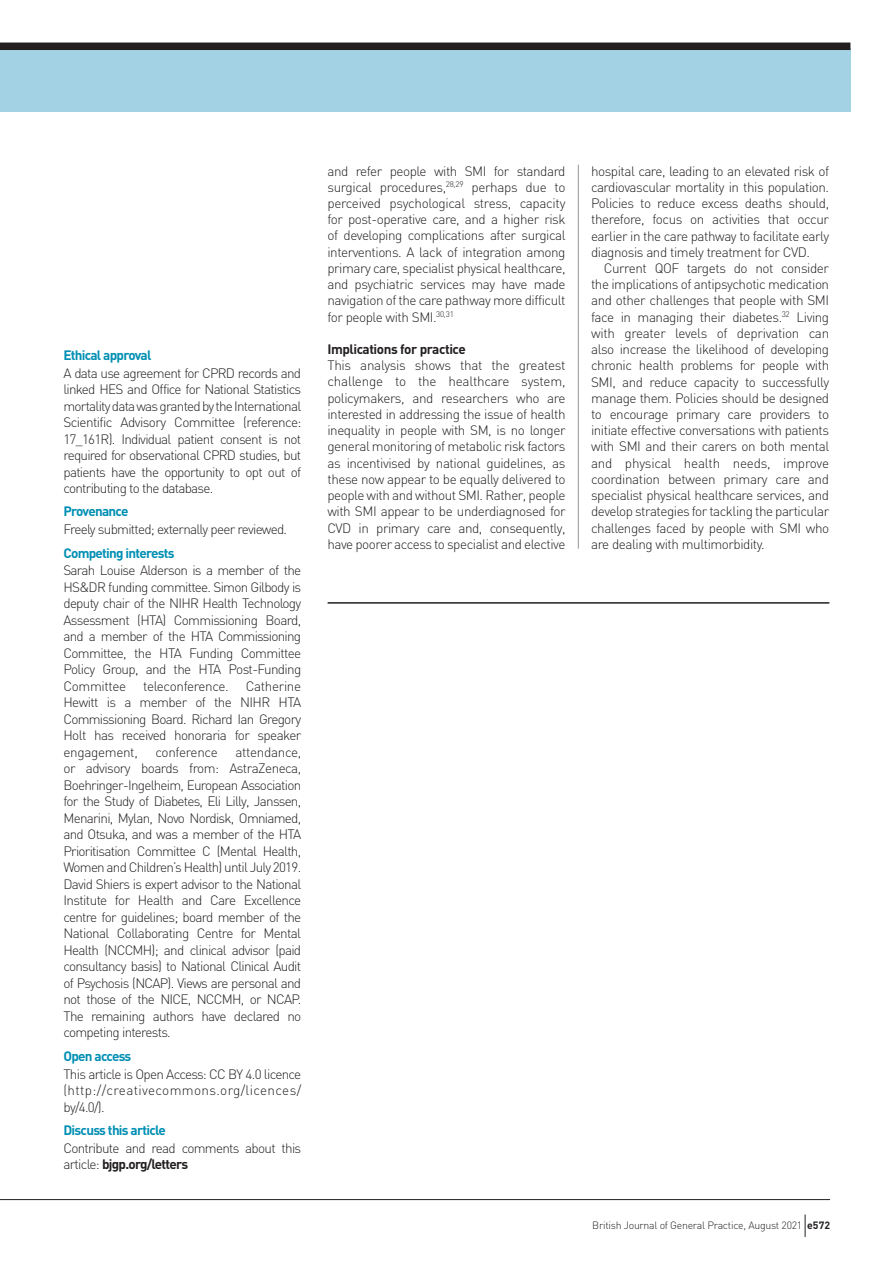
<style>
.page{position:relative;width:893px;height:1263px;background:#fff}
.page>*{position:absolute;margin:0;border:0;box-sizing:border-box;transform-origin:0 0}
.t1{font:300 13.5px/16.2px "DIN";letter-spacing:-.045em;color:#231f20;text-align:justify}
.t2{font:700 13.5px "DIN";letter-spacing:-.055em;color:#008fb3}
.t3{font:300 13.5px "DIN";letter-spacing:-.025em;color:#231f20}
.t4{font:700 13.5px "DIN";letter-spacing:-.035em;color:#231f20}
.t5{font:300 10.5px "DIN";letter-spacing:-.025em;color:#231f20}
.s1{font-weight:700}
</style>
<div class="page">
<div style="left:0;top:48px;width:850px;height:64px;background:#a2d2e3"></div>
<div style="left:0;top:43px;width:850px;height:7px;background:#231f20"></div>
<hr style="left:578px;top:165px;width:1px;height:384px;background:#939598">
<hr style="left:328px;top:602px;width:501px;height:2px;background:#231f20">
<hr style="left:0;top:1199px;width:830px;height:1px;background:#231f20">
<svg style="left:805px;top:1214px;width:1px;height:23px"></svg>
<p class="t2" style="left:63px;top:346px;width:90px">Ethical approval</p>
<p class="t1" style="left:63px;top:364px;width:239px">A data use agreement for CPRD records and linked HES and Office for National Statistics mortality data was granted by the International Scientific Advisory Committee (reference:<br>17_161R). Individual patient consent is not required for observational CPRD studies, but patients have the opportunity to opt out of contributing to the database.</p>
<p class="t2" style="left:63px;top:503px;width:66px">Provenance</p>
<p class="t1" style="left:63px;top:521px;width:225px">Freely submitted; externally peer reviewed.</p>
<p class="t2" style="left:63px;top:544px;width:113px">Competing interests</p>
<p class="t1" style="left:63px;top:562px;width:239px">Sarah Louise Alderson is a member of the HS&amp;DR funding committee. Simon Gilbody is deputy chair of the NIHR Health Technology Assessment (HTA) Commissioning Board, and a member of the HTA Commissioning Committee, the HTA Funding Committee Policy Group, and the HTA Post-Funding Committee</p>
<p class="t1" style="left:63px;top:678px;width:239px;text-indent:182px">Catherine Hewitt is a member of the NIHR HTA Commissioning Board. Richard Ian Gregory Holt has received honoraria for speaker engagement,</p>
<p class="t3" style="left:143px;top:678px;width:87px">teleconference.</p>
<p class="t1" style="left:63px;top:744px;width:239px;text-indent:172px">attendance, or advisory boards from: AstraZeneca, Boehringer-Ingelheim, European Association for the Study of Diabetes, Eli Lilly, Janssen, Menarini, Mylan, Novo Nordisk, Omniamed, and Otsuka, and was a member of the HTA Prioritisation Committee C (Mental Health, Women and Children’s Health) until July 2019.<br>David Shiers is expert advisor to the National Institute for Health and Care Excellence centre for guidelines; board member of the National Collaborating Centre for Mental Health (NCCMH); and clinical advisor (paid consultancy basis) to National Clinical Audit of Psychosis (NCAP). Views are personal and not those of the NICE, NCCMH, or NCAP.<br>The remaining authors have declared no competing interests.</p>
<p class="t2" style="left:63px;top:1047px;width:69px">Open access</p>
<p class="t1" style="left:63px;top:1065px;width:239px">This article is Open Access: CC BY 4.0 licence (http://creativecommons.org/licences/ by/4.0/).</p>
<p class="t2" style="left:63px;top:1121px;width:104px">Discuss this article</p>
<p class="t1" style="left:63px;top:1139px;width:239px">Contribute and read comments about this article: <span class="s1">bjgp.org/letters</span></p>
<p class="t3" style="left:156px;top:744px;width:64px">conference</p>
<p class="t1" style="left:327px;top:162px;width:240px">and refer people with SMI for standard surgical procedures,<sup>28,29</sup> perhaps due to perceived psychological stress, capacity for post-operative care, and a higher risk of developing complications after surgical interventions. A lack of integration among primary care, specialist physical healthcare, and psychiatric services may have made navigation of the care pathway more difficult for people with SMI.<sup>30,31</sup></p>
<p class="t4" style="left:327px;top:340px;width:140px">Implications for practice</p>
<p class="t1" style="left:327px;top:357px;width:240px">This analysis shows that the greatest challenge to the healthcare system, policymakers, and researchers who are interested in addressing the issue of health inequality in people with SM, is no longer general monitoring of metabolic risk factors as incentivised by national guidelines, as these now appear to be equally delivered to people with and without SMI. Rather, people with SMI appear to be underdiagnosed for CVD in primary care and, consequently, have poorer access to specialist and elective</p>
<p class="t1" style="left:591px;top:163px;width:240px">hospital care, leading to an elevated risk of cardiovascular mortality in this population.<br>Policies to reduce excess deaths should, therefore, focus on activities that occur earlier in the care pathway to facilitate early diagnosis and timely treatment for CVD.</p>
<p class="t1" style="left:591px;top:260px;width:240px;text-indent:13px">Current QOF targets do not consider the implications of antipsychotic medication and other challenges that people with SMI face in managing their diabetes.<sup>32</sup> Living with greater levels of deprivation can also increase the likelihood of developing chronic health problems for people with SMI, and reduce capacity to successfully manage them. Policies should be designed to encourage primary care providers to initiate effective conversations with patients with SMI and their carers on both mental and physical health needs, improve coordination between primary care and specialist physical healthcare services, and develop strategies for tackling the particular challenges faced by people with SMI who are dealing with multimorbidity.</p>
<p class="t5" style="left:592px;top:1219px;width:239px">British Journal of General Practice, August 2021 <span class="s1">e572</span></p>
</div>
